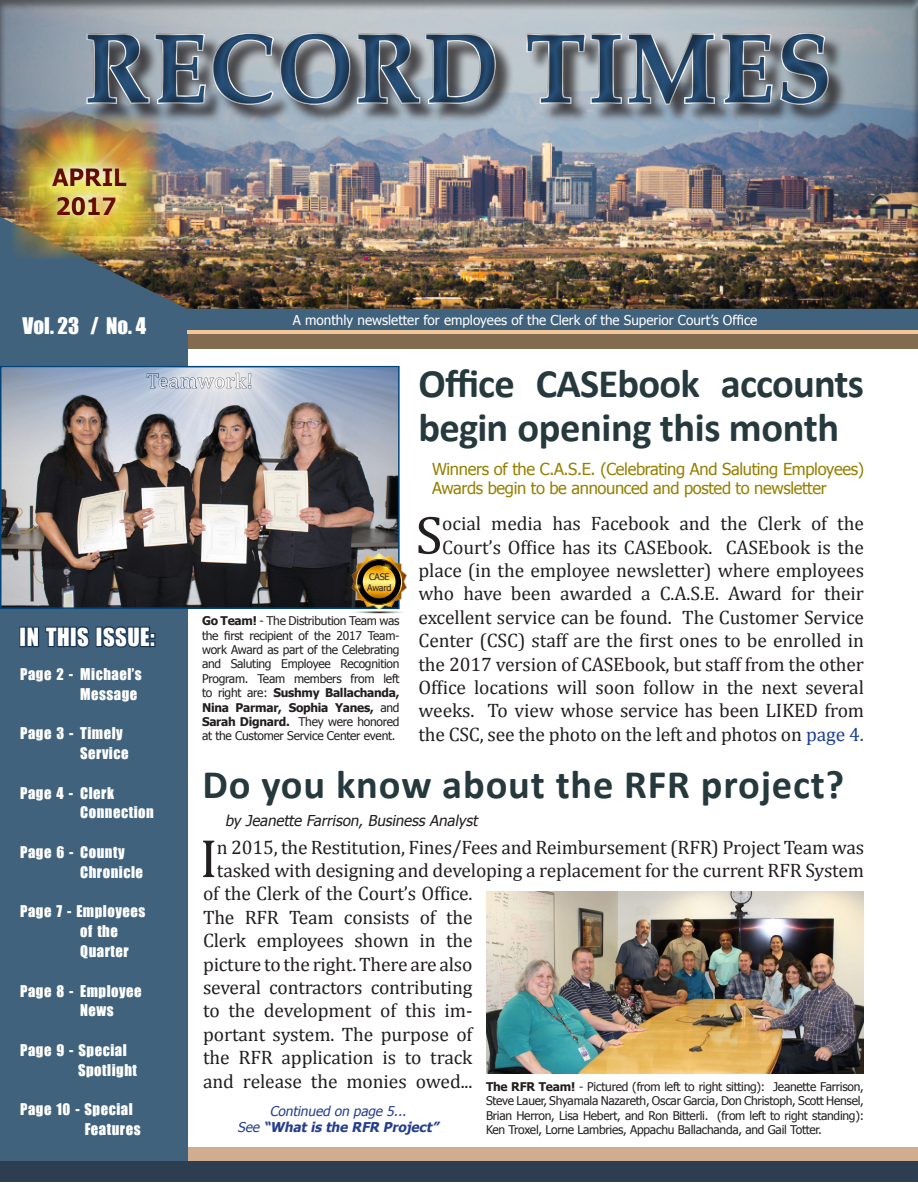
<style>
.page{position:relative;width:918px;height:1188px;background:#fff}
.page>*{position:absolute;margin:0;border:0;box-sizing:border-box;transform-origin:0 0}
.t1{font:700 99px "Book Antiqua";letter-spacing:.03em;color:#274f77;scale:.91 1}
.t2{font:54.6px "Cambria";color:#231f20}
.t3{font:700 40.5px/43.5px "Calibri";letter-spacing:-.01em;color:#26393d}
.t4{font:700 40.5px "Calibri";letter-spacing:.02em;color:#26393d}
.t5{font:25.5px "Billboard";letter-spacing:.02em;color:#fff}
.t6{font:700 24px/28.8px "Tahoma";color:#6f0f00}
.t7{font:21px "Impact";color:#fff}
.t8{font:21px "Cambria";letter-spacing:.025em;color:#fff}
.t9{font:19.5px/23.4px "Cambria";letter-spacing:-.01em;color:#231f20;text-align:right}
.t10{font:16.5px/19.8px "Billboard";letter-spacing:.03em;color:#fff}
.t11{font:16.5px/19.8px "Tahoma";letter-spacing:-.02em;color:#968000}
.t12{font:italic 15px "Tahoma";color:#231f20}
.t13{font:13.5px "Tahoma";color:#fff}
.t14{font:italic 700 13.5px "Tahoma";color:#253f8e}
.t15{font:italic 13.5px "Tahoma";color:#253f8e}
.t16{font:12px/14.4px "Tahoma";letter-spacing:-.02em;color:#231f20;text-align:justify}
.t17{font:9px "Tahoma";letter-spacing:-.01em;color:#231f20}
.s1{color:#1b3f94}
.s2{font-weight:700}
.s3{font-weight:400}
</style>
<div class="page">
<div style="left:187px;top:309px;width:731px;height:21px;background:#40627c"></div>
<div style="left:0;top:1161px;width:918px;height:20px;background:#2c3e50"></div>
<div style="left:187px;top:1148px;width:731px;height:13px;background:#d0ad91"></div>
<div style="left:187px;top:334px;width:731px;height:15px;background:#836b4f"></div>
<div style="left:0;top:162px;width:187px;height:999px;background:#40627c"></div>
<div style="left:0;top:0;width:918px;height:309px;background:#231f20;opacity:.5"></div>
<img style="left:11px;top:112px;width:152px;height:148px">
<hr style="left:187px;top:330px;width:730px;height:4px;background:#f1c797">
<div style="left:37px;top:159px;width:104px;height:75px;background:#231f20;opacity:.5"></div>
<div style="left:71px;top:13px;width:773px;height:112px;background:#231f20;opacity:.5"></div>
<div style="left:19px;top:627px;width:7px;height:20px;border:2px solid #173353"></div>
<svg style="left:25px;top:626px;width:65px;height:22px"></svg>
<div style="left:96px;top:627px;width:7px;height:20px;border:2px solid #173353"></div>
<svg style="left:101px;top:626px;width:55px;height:22px"></svg>
<img style="left:3px;top:527px;width:394px;height:79px">
<div style="left:0;top:366px;width:400px;height:243px;border:2px solid #00447b"></div>
<div style="left:137px;top:363px;width:124px;height:34px;background:#fff;opacity:.75"></div>
<img style="left:1px;top:368px;width:397px;height:159px">
<img style="left:486px;top:891px;width:378px;height:183px">
<img style="left:347px;top:553px;width:60px;height:61px">
<h1 class="t1" style="left:85px;top:1px;width:823px">RECORD TIMES</h1>
<p class="t6" style="left:52px;top:162px;width:76px">APRIL<br>2017</p>
<p class="t7" style="left:23px;top:309px;width:125px">Vol. 23 / No. 4</p>
<p class="t13" style="left:293px;top:311px;width:466px">A monthly newsletter for employees of the Clerk of the Superior Court’s Office</p>
<p class="t8" style="left:147px;top:368px;width:108px">Teamwork!</p>
<p class="t3" style="left:418px;top:362px;width:447px">Office CASEbook accounts begin opening this month</p>
<p class="t11" style="left:432px;top:458px;width:434px">Winners of the C.A.S.E. (Celebrating And Saluting Employees)<br>Awards begin to be announced and posted to newsletter</p>
<p class="t2" style="left:416px;top:503px;width:29px">S</p>
<p class="t9" style="left:418px;top:512px;width:447px">ocial media has Facebook and the Clerk of the Court’s Office has its CASEbook. CASEbook is the place (in the employee newsletter) where employees who have been awarded a C.A.S.E. Award for their excellent service can be found. The Customer Service Center (CSC) staff are the first ones to be enrolled in the 2017 version of CASEbook, but staff from the other Office locations will soon follow in the next several weeks. To view whose service has been LIKED from the CSC, see the photo on the left and photos on <span class="s1">page 4.</span></p>
<p class="t17" style="left:369px;top:571px;width:22px">CASE</p>
<p class="t17" style="left:367px;top:581px;width:26px">Award</p>
<p class="t16" style="left:202px;top:613px;width:199px"><span class="s2">Go Team!</span> - The Distribution Team was the first recipient of the 2017 Team&shy;work Award as part of the Celebrating and Saluting Employee Recognition Program. Team members from left to right are: <span class="s2">Sushmy Ballachanda, Nina Parmar, Sophia Yanes,</span> and <span class="s2">Sarah Dignard.</span> They were honored at the Customer Service Center event.</p>
<p class="t5" style="left:20px;top:624px;width:137px">IN THIS ISSUE:</p>
<p class="t10" style="left:20px;top:664px;width:123px">Page 2 - Michael’s</p>
<p class="t10" style="left:80px;top:684px;width:59px">Message</p>
<p class="t10" style="left:80px;top:724px;width:50px;text-indent:-60px">Page 3 - Timely<br>Service</p>
<p class="t10" style="left:20px;top:783px;width:95px">Page 4 - Clerk</p>
<p class="t10" style="left:80px;top:803px;width:75px">Connection</p>
<p class="t10" style="left:20px;top:842px;width:106px">Page 6 - County</p>
<p class="t10" style="left:80px;top:862px;width:64px">Chronicle</p>
<p class="t10" style="left:20px;top:902px;width:127px">Page 7 - Employees</p>
<p class="t10" style="left:80px;top:922px;width:39px">of the</p>
<p class="t10" style="left:80px;top:941px;width:50px">Quarter</p>
<p class="t10" style="left:20px;top:981px;width:123px">Page 8 - Employee</p>
<p class="t10" style="left:80px;top:1001px;width:35px">News</p>
<p class="t10" style="left:20px;top:1040px;width:108px">Page 9 - Special</p>
<p class="t10" style="left:78px;top:1060px;width:60px">Spotlight</p>
<p class="t10" style="left:20px;top:1100px;width:114px">Page 10 - Special</p>
<p class="t10" style="left:85px;top:1120px;width:57px">Features</p>
<p class="t4" style="left:202px;top:759px;width:643px">Do you know about the RFR project?</p>
<p class="t12" style="left:225px;top:811px;width:257px">by Jeanette Farrison, Business Analyst</p>
<p class="t2" style="left:200px;top:826px;width:19px">I</p>
<p class="t9" style="left:217px;top:835px;width:649px">n 2015, the Restitution, Fines/Fees and Reimbursement (RFR) Project Team was</p>
<p class="t9" style="left:217px;top:859px;width:649px">tasked with designing and developing a replacement for the current RFR System</p>
<p class="t9" style="left:203px;top:882px;width:271px">of the Clerk of the Court’s Office.</p>
<p class="t9" style="left:203px;top:905px;width:271px">The RFR Team consists of the</p>
<p class="t9" style="left:203px;top:929px;width:271px">Clerk employees shown in the</p>
<p class="t9" style="left:203px;top:952px;width:271px">picture to the right. There are also</p>
<p class="t9" style="left:203px;top:976px;width:271px">several contractors contributing</p>
<p class="t9" style="left:203px;top:999px;width:271px">to the development of this im-</p>
<p class="t9" style="left:203px;top:1022px;width:271px">portant system. The purpose of</p>
<p class="t9" style="left:203px;top:1046px;width:271px">the RFR application is to track</p>
<p class="t9" style="left:203px;top:1069px;width:271px">and release the monies owed...</p>
<p class="t16" style="left:486px;top:1079px;width:379px"><span class="s2">The RFR Team!</span> - Pictured (from left to right sitting): Jeanette Farrison, Steve Lauer, Shyamala Nazareth, Oscar Garcia, Don Christoph, Scott Hensel, Brian Herron, Lisa Hebert, and Ron Bitterli. (from left to right standing):<br>Ken Troxel, Lorne Lambries, Appachu Ballachanda, and Gail Totter.</p>
<p class="t15" style="left:270px;top:1102px;width:141px">Continued on page 5...</p>
<p class="t14" style="left:238px;top:1117px;width:206px"><span class="s3">See</span> “Whatis the RFR Project”</p>
</div>
